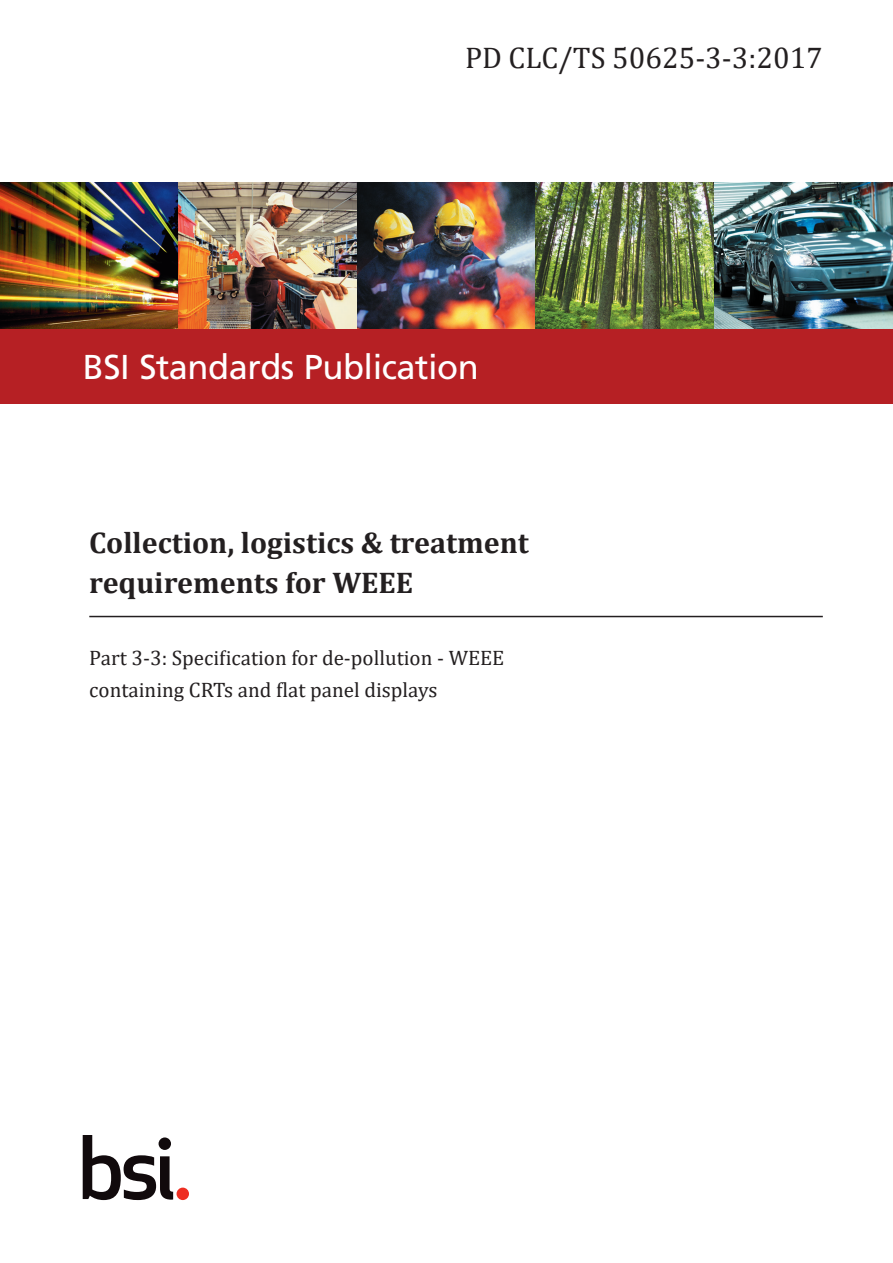
<style>
.page{position:relative;width:893px;height:1263px;background:#fff}
.page>*{position:absolute;margin:0;border:0;box-sizing:border-box;transform-origin:0 0}
.t1{font:34.5px "Frutiger LT Std";letter-spacing:-.015em;color:#fff}
.BS_Cover_Title_A{font:700 30px/40.5px "Cambria";color:#231f20}
.t2{font:30px "Cambria";color:#231f20}
.BS_Cover_Title_B{font:21px/31.5px "Cambria";color:#231f20}
</style>
<div class="page">
<hr style="left:89px;top:616px;width:734px;height:1px;background:#231f20">
<img style="left:0;top:183px;width:179px;height:146px">
<img style="left:179px;top:183px;width:178px;height:146px">
<img style="left:357px;top:183px;width:179px;height:146px">
<img style="left:536px;top:183px;width:178px;height:146px">
<img style="left:714px;top:183px;width:179px;height:146px">
<div style="left:0;top:329px;width:893px;height:75px;background:#b62024"></div>
<svg style="left:83px;top:1135px;width:90px;height:65px"></svg>
<div style="left:177px;top:1187px;width:12px;height:13px;background:#ee2e22;border-radius:50%"></div>
<p class="t2" style="left:465px;top:40px;width:359px">PD CLC/TS 50625-3-3:2017</p>
<h1 class="t1" style="left:83px;top:347px;width:397px">BSI Standards Publication</h1>
<p class="BS_Cover_Title_A" style="left:89px;top:521px;width:441px">Collection, logistics &amp; treatment requirements for WEEE</p>
<p class="BS_Cover_Title_B" style="left:89px;top:642px;width:416px">Part 3-3: Specification for de-pollution - WEEE containing CRTs and flat panel displays</p>
</div>
